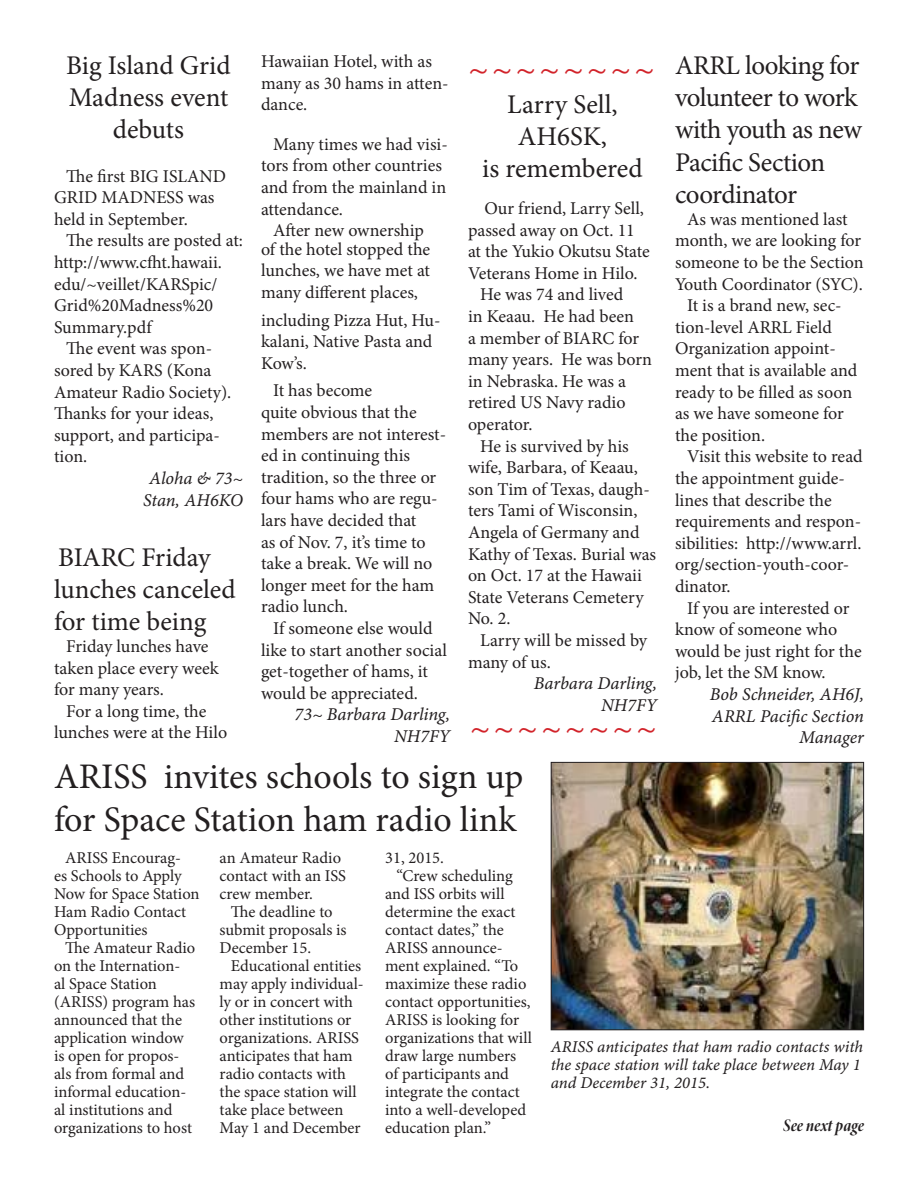
<style>
.page{position:relative;width:918px;height:1188px;background:#fff}
.page>*{position:absolute;margin:0;border:0;box-sizing:border-box;transform-origin:0 0}
.t1{font:36px/43.2px "Minion Pro";color:#231f20}
.t2{font:36px "Minion Pro";color:#d2232a}
.t3{font:27px/32.4px "Minion Pro";letter-spacing:-.01em;color:#231f20;text-align:center}
.t4{font:18px/21.6px "Minion Pro";letter-spacing:-.005em;color:#231f20}
.t5{font:18px/21.6px "Minion Pro It Capt";letter-spacing:-.005em;color:#231f20;text-align:right}
.t6{font:18px "Minion Pro Bold Cn It Disp";color:#231f20}
.t7{font:16.5px/18px "Minion Pro";color:#231f20}
.t8{font:16.5px/18px "Minion Pro It Capt";letter-spacing:-.005em;color:#231f20}
</style>
<div class="page">
<img style="left:553px;top:764px;width:309px;height:264px">
<div style="left:551px;top:762px;width:313px;height:268px;border:1px solid #231f20"></div>
<h2 class="t3" style="left:66px;top:49px;width:166px">Big Island Grid<br>Madness event debuts</h2>
<p class="t4" style="left:54px;top:165px;width:174px;text-indent:12px">The first BIG ISLAND<br>GRID MADNESS was held in September.</p>
<p class="t4" style="left:66px;top:230px;width:178px">The results are posted at:</p>
<p class="t4" style="left:54px;top:252px;width:169px">http://www.cfht.hawaii.</p>
<p class="t4" style="left:54px;top:273px;width:165px">edu/~veillet/KARSpic/</p>
<p class="t4" style="left:54px;top:295px;width:161px">Grid%20Madness%20</p>
<p class="t4" style="left:54px;top:316px;width:99px">Summary.pdf</p>
<p class="t4" style="left:66px;top:338px;width:147px">The event was spon-</p>
<p class="t4" style="left:54px;top:360px;width:159px">sored by KARS (Kona</p>
<p class="t4" style="left:54px;top:381px;width:179px">Amateur Radio Society).</p>
<p class="t4" style="left:54px;top:403px;width:161px">Thanks for your ideas,</p>
<p class="t4" style="left:54px;top:424px;width:167px">support, and participa-</p>
<p class="t4" style="left:54px;top:446px;width:35px">tion.</p>
<p class="t5" style="left:143px;top:468px;width:101px;text-align:center">Aloha &amp; 73~<br>Stan, AH6KO</p>
<h2 class="t3" style="left:54px;top:541px;width:183px;text-align:left">BIARC Friday lunches canceled for time being</h2>
<p class="t4" style="left:54px;top:636px;width:166px;text-indent:12px">Friday lunches have taken place every week for many years.</p>
<p class="t4" style="left:54px;top:700px;width:175px;text-align:center">For a long time, the lunches were at the Hilo</p>
<p class="t4" style="left:261px;top:51px;width:189px">Hawaiian Hotel, with as many as 30 hams in atten&shy;dance.</p>
<p class="t4" style="left:261px;top:133px;width:188px;text-indent:12px">Many times we had visi&shy;tors from other countries and from the mainland in attendance.</p>
<p class="t4" style="left:261px;top:221px;width:171px;line-height:18.6px;text-align:center">After new ownership of the hotel stopped the</p>
<p class="t4" style="left:261px;top:260px;width:171px">lunches, we have met at many different places,</p>
<p class="t4" style="left:261px;top:309px;width:181px">including Pizza Hut, Hu&shy;kalani, Native Pasta and<br>Kow’s.</p>
<p class="t4" style="left:261px;top:380px;width:187px;text-indent:12px">It has become<br>quite obvious that the members are not interest&shy;ed in continuing this tradition, so the three or four hams who are regu&shy;lars have decided that<br>as of Nov. 7, it’s time to take a break. We will no longer meet for the ham radio lunch.</p>
<p class="t4" style="left:261px;top:618px;width:188px;text-indent:12px">If someone else would like to start another social get-together of hams, it would be appreciated.</p>
<p class="t5" style="left:295px;top:705px;width:157px">73~ Barbara Darling,<br>NH7FY</p>
<h1 class="t2" style="left:468px;top:45px;width:189px">~~~~~~~~</h1>
<h2 class="t3" style="left:482px;top:88px;width:162px">Larry Sell,<br>AH6SK,<br>is remembered</h2>
<p class="t4" style="left:484px;top:198px;width:161px">Our friend, Larry Sell,</p>
<p class="t4" style="left:468px;top:219px;width:168px">passed away on Oct. 11</p>
<p class="t4" style="left:468px;top:241px;width:183px">at the Yukio Okutsu State</p>
<p class="t4" style="left:468px;top:262px;width:171px">Veterans Home in Hilo.</p>
<p class="t4" style="left:480px;top:284px;width:145px">He was 74 and lived</p>
<p class="t4" style="left:468px;top:306px;width:168px">in Keaau. He had been</p>
<p class="t4" style="left:468px;top:327px;width:173px">a member of BIARC for</p>
<p class="t4" style="left:468px;top:349px;width:186px">many years. He was born</p>
<p class="t4" style="left:468px;top:370px;width:160px">in Nebraska. He was a</p>
<p class="t4" style="left:468px;top:392px;width:159px">retired US Navy radio</p>
<p class="t4" style="left:468px;top:414px;width:66px">operator.</p>
<p class="t4" style="left:480px;top:435px;width:150px">He is survived by his</p>
<p class="t4" style="left:468px;top:457px;width:171px">wife, Barbara, of Keaau,</p>
<p class="t4" style="left:468px;top:478px;width:183px">son Tim of Texas, daugh-</p>
<p class="t4" style="left:468px;top:500px;width:171px">ters Tami of Wisconsin,</p>
<p class="t4" style="left:468px;top:522px;width:173px">Angela of Germany and</p>
<p class="t4" style="left:468px;top:543px;width:190px">Kathy of Texas. Burial was</p>
<p class="t4" style="left:468px;top:565px;width:175px">on Oct. 17 at the Hawaii</p>
<p class="t4" style="left:468px;top:586px;width:177px">State Veterans Cemetery</p>
<p class="t4" style="left:468px;top:608px;width:44px">No. 2.</p>
<p class="t4" style="left:480px;top:630px;width:168px">Larry will be missed by</p>
<p class="t4" style="left:468px;top:651px;width:84px">many of us.</p>
<p class="t5" style="left:534px;top:673px;width:125px">Barbara Darling,<br>NH7FY</p>
<h1 class="t2" style="left:470px;top:703px;width:189px">~~~~~~~~</h1>
<h1 class="t1" style="left:54px;top:755px;width:471px">ARISS invites schools to sign up for Space Station ham radio link</h1>
<h2 class="t3" style="left:675px;top:49px;width:189px;text-align:left">ARRL looking for volunteer to work with youth as new<br>Pacific Section coordinator</h2>
<p class="t4" style="left:687px;top:208px;width:162px">As was mentioned last</p>
<p class="t4" style="left:675px;top:230px;width:188px">month, we are looking for</p>
<p class="t4" style="left:675px;top:252px;width:190px">someone to be the Section</p>
<p class="t4" style="left:675px;top:273px;width:189px">Youth Coordinator (SYC).</p>
<p class="t4" style="left:687px;top:295px;width:156px">It is a brand new, sec-</p>
<p class="t4" style="left:675px;top:316px;width:158px">tion-level ARRL Field</p>
<p class="t4" style="left:675px;top:338px;width:162px">Organization appoint-</p>
<p class="t4" style="left:675px;top:360px;width:184px">ment that is available and</p>
<p class="t4" style="left:675px;top:381px;width:179px">ready to be filled as soon</p>
<p class="t4" style="left:675px;top:403px;width:170px">as we have someone for</p>
<p class="t4" style="left:675px;top:424px;width:92px">the position.</p>
<p class="t4" style="left:687px;top:446px;width:177px">Visit this website to read</p>
<p class="t4" style="left:675px;top:468px;width:171px">the appointment guide-</p>
<p class="t4" style="left:675px;top:489px;width:158px">lines that describe the</p>
<p class="t4" style="left:675px;top:511px;width:188px">requirements and respon-</p>
<p class="t4" style="left:675px;top:532px;width:188px">sibilities: http://www.arrl.</p>
<p class="t4" style="left:675px;top:554px;width:176px">org/section-youth-coor-</p>
<p class="t4" style="left:675px;top:576px;width:57px">dinator.</p>
<p class="t4" style="left:687px;top:597px;width:164px">If you are interested or</p>
<p class="t4" style="left:675px;top:619px;width:164px">know of someone who</p>
<p class="t4" style="left:675px;top:640px;width:188px">would be just right for the</p>
<p class="t4" style="left:675px;top:662px;width:152px">job, let the SM know.</p>
<p class="t5" style="left:710px;top:684px;width:156px">Bob Schneider, AH6J,<br>ARRL Pacific Section<br>Manager</p>
<p class="t7" style="left:54px;top:849px;width:147px;text-indent:11px">ARISS Encourag-<br>es Schools to Apply<br>Now for Space Station<br>Ham Radio Contact<br>Opportunities</p>
<p class="t7" style="left:54px;top:939px;width:143px;text-indent:11px">The Amateur Radio on the Internation&shy;al Space Station (ARISS) program has announced that the application window is open for propos&shy;als from formal and informal education&shy;al institutions and organizations to host</p>
<p class="t7" style="left:220px;top:849px;width:128px">an Amateur Radio contact with an ISS crew member.</p>
<p class="t7" style="left:220px;top:903px;width:128px;text-indent:11px">The deadline to submit proposals is<br>December 15.</p>
<p class="t7" style="left:220px;top:957px;width:146px;text-indent:11px">Educational entities may apply individual&shy;ly or in concert with other institutions or organizations. ARISS anticipates that ham radio contacts with the space station will take place between<br>May 1 and December</p>
<p class="t7" style="left:385px;top:849px;width:60px">31, 2015.</p>
<p class="t7" style="left:396px;top:867px;width:118px">“Crew scheduling</p>
<p class="t7" style="left:385px;top:885px;width:121px">and ISS orbits will</p>
<p class="t7" style="left:385px;top:903px;width:132px">determine the exact</p>
<p class="t7" style="left:385px;top:921px;width:120px">contact dates,” the</p>
<p class="t7" style="left:385px;top:939px;width:119px">ARISS announce-</p>
<p class="t7" style="left:385px;top:957px;width:135px">ment explained. “To</p>
<p class="t7" style="left:385px;top:975px;width:143px">maximize these radio</p>
<p class="t7" style="left:385px;top:993px;width:147px">contact opportunities,</p>
<p class="t7" style="left:385px;top:1011px;width:135px">ARISS is looking for</p>
<p class="t7" style="left:385px;top:1029px;width:148px">organizations that will</p>
<p class="t7" style="left:385px;top:1047px;width:132px">draw large numbers</p>
<p class="t7" style="left:385px;top:1065px;width:125px">of participants and</p>
<p class="t7" style="left:385px;top:1083px;width:136px">integrate the contact</p>
<p class="t7" style="left:385px;top:1101px;width:142px">into a well-developed</p>
<p class="t7" style="left:385px;top:1119px;width:107px">education plan.”</p>
<p class="t8" style="left:551px;top:1039px;width:314px">ARISS anticipates that ham radio contacts with the space station will take place between May 1 and December 31, 2015.</p>
<p class="t6" style="left:783px;top:1114px;width:82px">See next page</p>
</div>
